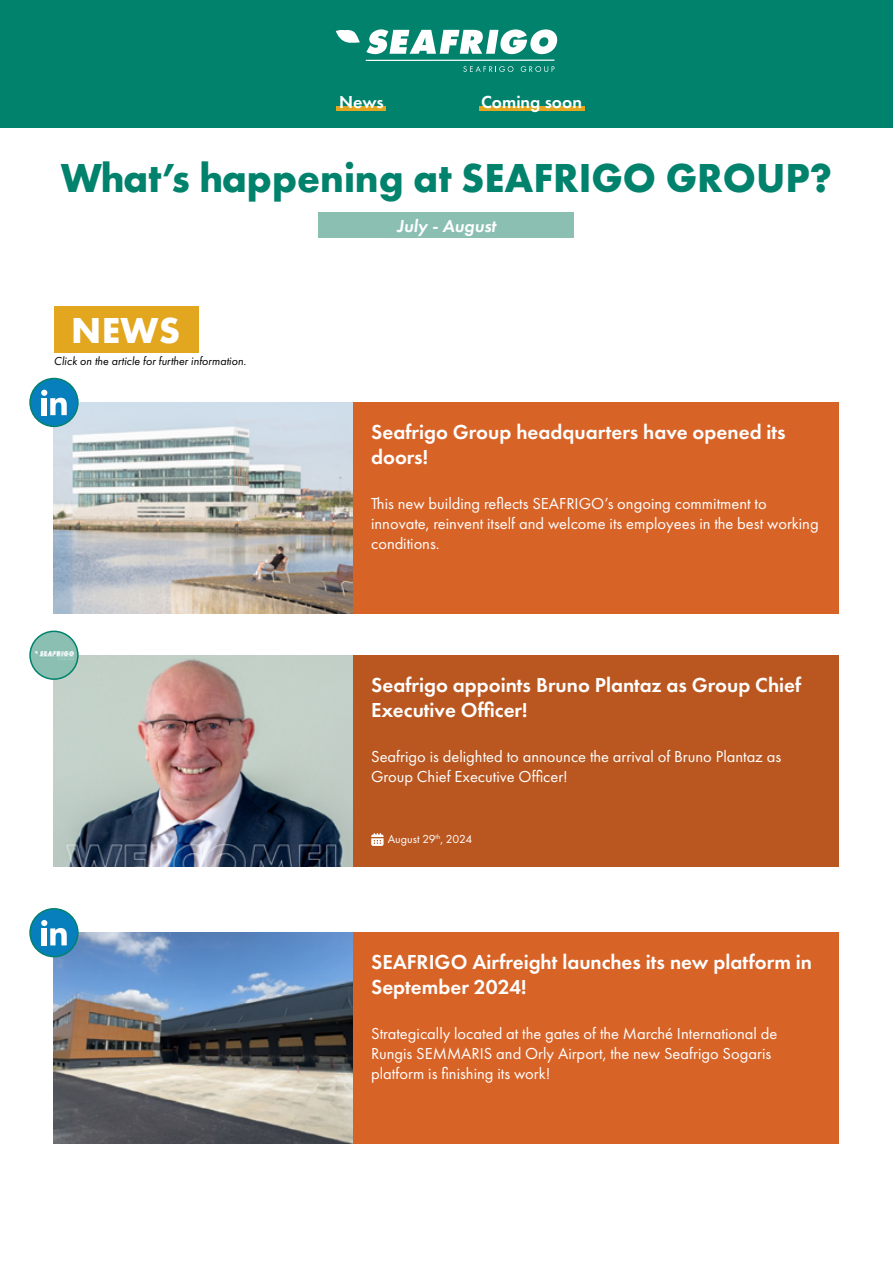
<style>
.page{position:relative;width:893px;height:1263px;background:#fff}
.page>*{position:absolute;margin:0;border:0;box-sizing:border-box;transform-origin:0 0}
.t1{font:700 42px "Futura PT";color:#00826c}
.t2{font:700 37.5px "Futura PT";color:#fff}
.t3{font:600 21px/25.2px "Futura PT";color:#fff}
.t4{font:600 18px "Futura PT";color:#fff}
.t5{font:italic 600 18px "Futura PT";color:#fff}
.t6{font:16.5px/19.8px "Futura PT";color:#fff}
.t7{font:italic 12px "Futura PT";color:#000}
.t8{font:12px "Futura PT";color:#fff}
</style>
<div class="page">
<div style="left:0;top:0;width:893px;height:128px;background:#00826c"></div>
<svg style="left:366px;top:29px;width:192px;height:25px"></svg>
<svg style="left:336px;top:29px;width:24px;height:14px"></svg>
<svg style="left:463px;top:66px;width:50px;height:6px"></svg>
<svg style="left:521px;top:66px;width:33px;height:6px"></svg>
<hr style="left:366px;top:60px;width:189px;height:1px;background:#fff">
<hr style="left:337px;top:107px;width:49px;height:4px;background:#e2a71f">
<hr style="left:479px;top:107px;width:105px;height:4px;background:#e2a71f">
<div style="left:54px;top:306px;width:144px;height:46px;background:#e2a71f"></div>
<div style="left:319px;top:213px;width:255px;height:25px;background:#8abfb2"></div>
<div style="left:352px;top:402px;width:487px;height:211px;background:#d86327"></div>
<img style="left:54px;top:402px;width:298px;height:211px">
<div style="left:352px;top:655px;width:487px;height:211px;background:#ba5720"></div>
<img style="left:54px;top:655px;width:298px;height:211px">
<svg style="left:371px;top:833px;width:13px;height:13px"></svg>
<div style="left:30px;top:631px;width:48px;height:48px;background:#8abfb2;border-radius:50%"></div>
<img style="left:35px;top:651px;width:38px;height:6px">
<div style="left:29px;top:630px;width:50px;height:50px;border:2px solid #00826c;border-radius:50%"></div>
<div style="left:352px;top:933px;width:487px;height:211px;background:#d86327"></div>
<img style="left:54px;top:933px;width:298px;height:211px">
<div style="left:30px;top:378px;width:48px;height:48px;background:#087fbd;border-radius:50%"></div>
<div style="left:29px;top:378px;width:50px;height:49px;border:2px solid #00826c;border-radius:50%"></div>
<svg style="left:41px;top:390px;width:26px;height:25px"></svg>
<div style="left:30px;top:909px;width:48px;height:47px;background:#087fbd;border-radius:50%"></div>
<div style="left:29px;top:908px;width:50px;height:49px;border:2px solid #00826c;border-radius:50%"></div>
<svg style="left:41px;top:920px;width:26px;height:25px"></svg>
<p class="t4" style="left:339px;top:91px;width:46px">News</p>
<p class="t4" style="left:481px;top:91px;width:102px">Coming soon</p>
<h1 class="t1" style="left:61px;top:151px;width:773px">What’s happening at SEAFRIGO GROUP?</h1>
<p class="t5" style="left:397px;top:215px;width:101px">July - August</p>
<h2 class="t2" style="left:71px;top:307px;width:111px">NEWS</h2>
<p class="t7" style="left:54px;top:354px;width:194px">Click on the article for further information.</p>
<p class="t3" style="left:371px;top:419px;width:416px">Seafrigo Group headquarters have opened its doors!</p>
<p class="t6" style="left:371px;top:494px;width:449px">This new building reflects SEAFRIGO’s ongoing commitment to innovate, reinvent itself and welcome its employees in the best working conditions.</p>
<p class="t3" style="left:371px;top:672px;width:432px">Seafrigo appoints Bruno Plantaz as Group Chief<br>Executive Officer!</p>
<p class="t6" style="left:371px;top:746px;width:411px">Seafrigo is delighted to announce the arrival of Bruno Plantaz as<br>Group Chief Executive Officer!</p>
<p class="t8" style="left:388px;top:832px;width:86px">August 29<sup>th</sup>, 2024</p>
<p class="t3" style="left:371px;top:949px;width:442px">SEAFRIGO Airfreight launches its new platform in<br>September 2024!</p>
<p class="t6" style="left:371px;top:1024px;width:408px">Strategically located at the gates of the Marché International de<br>Rungis SEMMARIS and Orly Airport, the new Seafrigo Sogaris platform is finishing its work!</p>
</div>
